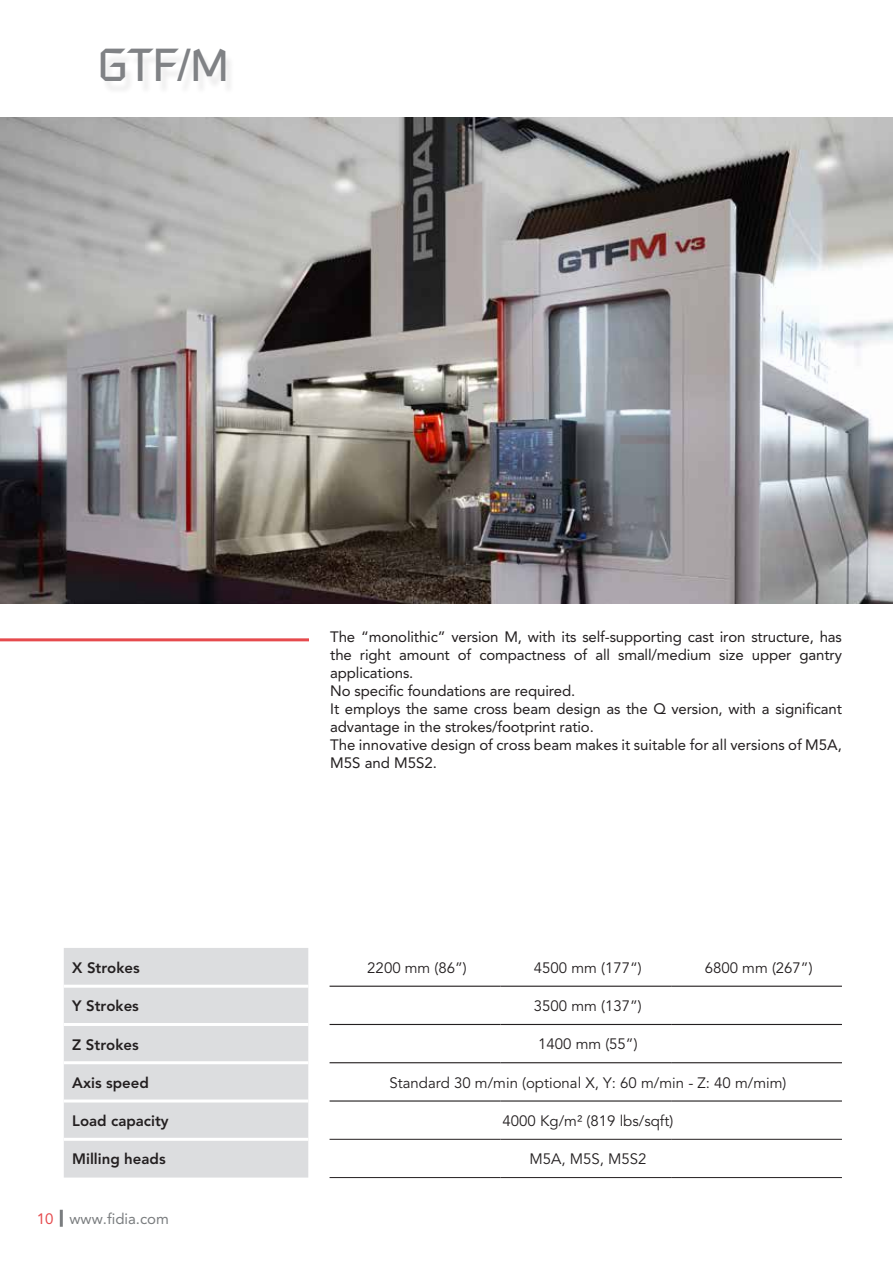
<style>
.page{position:relative;width:893px;height:1263px;background:#fff}
.page>*{position:absolute;margin:0;border:0;box-sizing:border-box;transform-origin:0 0}
.t1{font:45px "Russell Square";color:#808285}
.t2{font:15px/18px "Avenir";letter-spacing:-.01em;color:#231f20}
.t3{font:15px "Avenir";color:#231f20}
.t4{font:800 15px "Avenir";color:#231f20}
.t5{font:15px "Avenir";color:#7a7d7f}
.s1{color:#e64a4d}
</style>
<div class="page">
<hr style="left:60px;top:1210px;width:3px;height:17px;background:#7a7d7f">
<hr style="left:0;top:638px;width:309px;height:3px;background:#e64a4d">
<img style="left:0;top:117px;width:893px;height:486px">
<div style="left:101px;top:54px;width:134px;height:41px;background:#fbfbfb"></div>
<div style="left:64px;top:948px;width:244px;height:229px;background:#dcdddf"></div>
<hr style="left:64px;top:985px;width:244px;height:3px;background:#fff">
<hr style="left:64px;top:1023px;width:244px;height:3px;background:#fff">
<hr style="left:64px;top:1061px;width:244px;height:3px;background:#fff">
<hr style="left:330px;top:986px;width:170px;height:1px;background:#231f20">
<hr style="left:500px;top:986px;width:171px;height:1px;background:#231f20">
<hr style="left:671px;top:986px;width:171px;height:1px;background:#231f20">
<hr style="left:330px;top:1024px;width:170px;height:1px;background:#231f20">
<hr style="left:500px;top:1024px;width:171px;height:1px;background:#231f20">
<hr style="left:671px;top:1024px;width:171px;height:1px;background:#231f20">
<hr style="left:330px;top:1062px;width:170px;height:1px;background:#231f20">
<hr style="left:500px;top:1062px;width:171px;height:1px;background:#231f20">
<hr style="left:671px;top:1062px;width:171px;height:1px;background:#231f20">
<hr style="left:330px;top:1100px;width:170px;height:1px;background:#231f20">
<hr style="left:500px;top:1100px;width:171px;height:1px;background:#231f20">
<hr style="left:671px;top:1100px;width:171px;height:1px;background:#231f20">
<hr style="left:330px;top:1139px;width:170px;height:1px;background:#231f20">
<hr style="left:500px;top:1139px;width:171px;height:1px;background:#231f20">
<hr style="left:671px;top:1139px;width:171px;height:1px;background:#231f20">
<hr style="left:330px;top:1177px;width:170px;height:1px;background:#231f20">
<hr style="left:500px;top:1177px;width:171px;height:1px;background:#231f20">
<hr style="left:671px;top:1177px;width:171px;height:1px;background:#231f20">
<hr style="left:64px;top:1099px;width:244px;height:3px;background:#fff">
<hr style="left:64px;top:1138px;width:244px;height:3px;background:#fff">
<h1 class="t1" style="left:98px;top:38px;width:132px">GTF/M</h1>
<p class="t2" style="left:330px;top:628px;width:513px">The “monolithic” version M, with its self-supporting cast iron structure, has the right amount of compactness of all small/medium size upper gantry applications.<br>No specific foundations are required.<br>It employs the same cross beam design as the Q version, with a significant advantage in the strokes/footprint ratio.<br>The innovative design of cross beam makes it suitable for all versions of M5A, M5S and M5S2.</p>
<p class="t4" style="left:72px;top:959px;width:69px">X Strokes</p>
<p class="t3" style="left:367px;top:959px;width:101px">2200 mm (86”)</p>
<p class="t3" style="left:534px;top:959px;width:109px">4500 mm (177“)</p>
<p class="t3" style="left:705px;top:959px;width:109px">6800 mm (267”)</p>
<p class="t4" style="left:72px;top:997px;width:68px">Y Strokes</p>
<p class="t3" style="left:534px;top:997px;width:109px">3500 mm (137”)</p>
<p class="t4" style="left:72px;top:1035px;width:68px">Z Strokes</p>
<p class="t3" style="left:538px;top:1035px;width:101px">1400 mm (55”)</p>
<p class="t4" style="left:72px;top:1074px;width:78px">Axis speed</p>
<p class="t3" style="left:389px;top:1074px;width:399px">Standard 30 m/min (optional X, Y: 60 m/min - Z: 40 m/mim)</p>
<p class="t4" style="left:72px;top:1112px;width:98px">Load capacity</p>
<p class="t3" style="left:502px;top:1112px;width:172px">4000 Kg/m² (819 lbs/sqft)</p>
<p class="t4" style="left:72px;top:1150px;width:95px">Milling heads</p>
<p class="t3" style="left:529px;top:1150px;width:119px">M5A, M5S, M5S2</p>
<p class="t5" style="left:37px;top:1210px;width:134px"><span class="s1">10</span> www.fidia.com</p>
</div>
